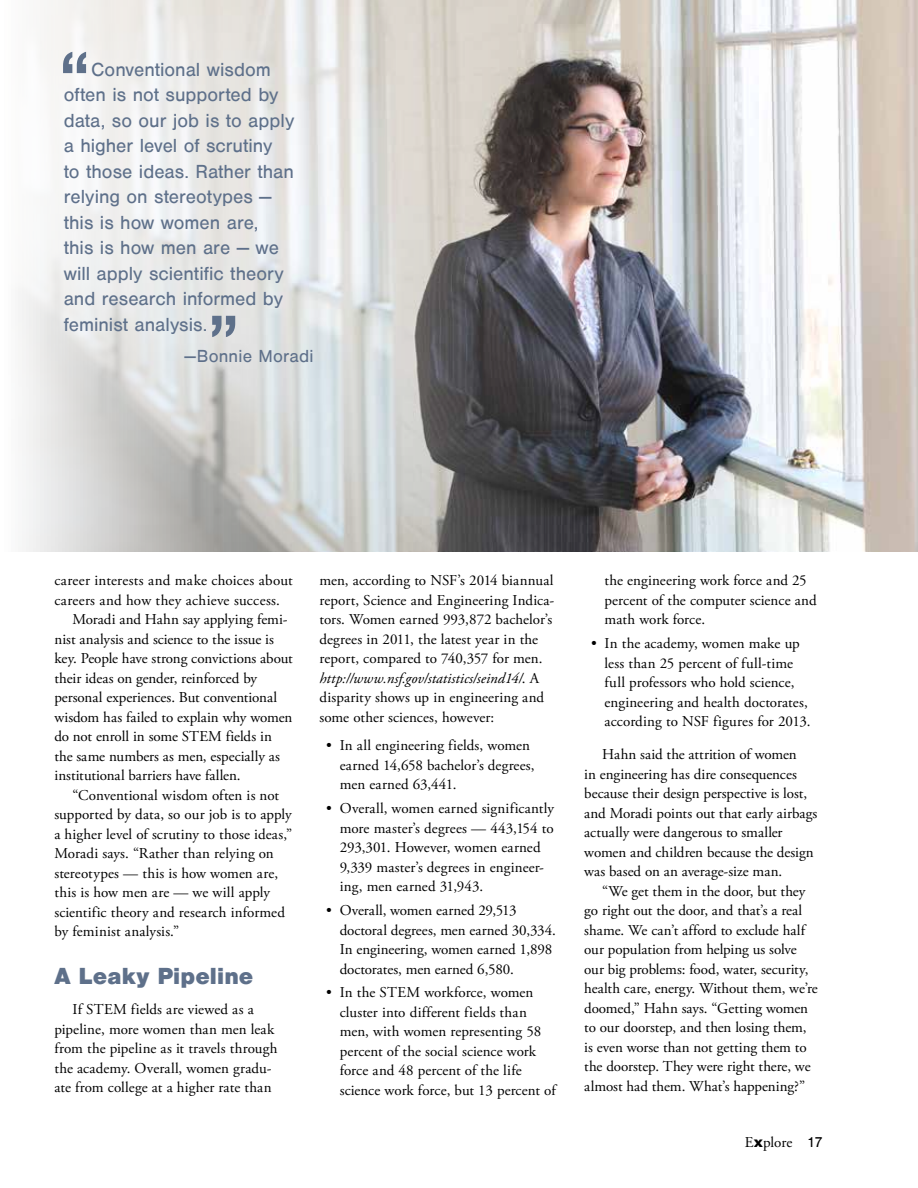
<style>
.page{position:relative;width:918px;height:1188px;background:#fff}
.page>*{position:absolute;margin:0;border:0;box-sizing:border-box;transform-origin:0 0}
.t1{font:90px "Nimbus San";color:#5e708a}
.t2{font:900 24px "Nimbus San";letter-spacing:.005em;color:#5e708a}
.t3{font:19.5px/25.5px "Nimbus San";color:#5e708a}
.t4{font:18px "Nimbus San";letter-spacing:.01em;color:#5e708a}
.t5{font:15px/19.5px "Adobe Garamond Pro";color:#000}
.t6{font:15px "Adobe Garamond Pro";letter-spacing:.02em;color:#000}
.s1{font-style:italic}
.s2{font-family:"Gill Sans";font-weight:700}
.s3{font-family:"Nimbus San"}
</style>
<div class="page">
<img style="left:18px;top:0;width:900px;height:551px">
<h1 class="t1" style="left:57px;top:33px;width:37px">“</h1>
<p class="t3" style="left:64px;top:57px;width:232px;text-indent:27px">Conventional wisdom often is not supported by data, so our job is to apply a higher level of scrutiny<br>to those ideas. Rather than relying on stereotypes — this is how women are,<br>this is how men are — we will apply scientific theory and research informed by feminist analysis.</p>
<p class="t4" style="left:184px;top:346px;width:131px">—Bonnie Moradi</p>
<h1 class="t1" style="left:206px;top:297px;width:37px">”</h1>
<p class="t5" style="left:54px;top:571px;width:240px">career interests and make choices about</p>
<p class="t6" style="left:54px;top:591px;width:227px">careers and how they achieve success.</p>
<p class="t5" style="left:72px;top:610px;width:217px">Moradi and Hahn say applying femi-</p>
<p class="t5" style="left:54px;top:630px;width:221px">nist analysis and science to the issue is</p>
<p class="t5" style="left:54px;top:649px;width:240px">key. People have strong convictions about</p>
<p class="t5" style="left:54px;top:669px;width:204px">their ideas on gender, reinforced by</p>
<p class="t5" style="left:54px;top:688px;width:224px">personal experiences. But conventional</p>
<p class="t5" style="left:54px;top:708px;width:239px">wisdom has failed to explain why women</p>
<p class="t5" style="left:54px;top:727px;width:219px">do not enroll in some STEM fields in</p>
<p class="t5" style="left:54px;top:747px;width:227px">the same numbers as men, especially as</p>
<p class="t5" style="left:54px;top:766px;width:188px">institutional barriers have fallen.</p>
<p class="t5" style="left:72px;top:786px;width:208px">“Conventional wisdom often is not</p>
<p class="t5" style="left:54px;top:805px;width:239px">supported by data, so our job is to apply</p>
<p class="t5" style="left:54px;top:825px;width:239px">a higher level of scrutiny to those ideas,”</p>
<p class="t5" style="left:54px;top:844px;width:221px">Moradi says. “Rather than relying on</p>
<p class="t5" style="left:54px;top:864px;width:225px">stereotypes — this is how women are,</p>
<p class="t5" style="left:54px;top:883px;width:217px">this is how men are — we will apply</p>
<p class="t5" style="left:54px;top:903px;width:232px">scientific theory and research informed</p>
<p class="t5" style="left:54px;top:922px;width:126px">by feminist analysis.”</p>
<h2 class="t2" style="left:54px;top:962px;width:201px">A Leaky Pipeline</h2>
<p class="t5" style="left:54px;top:1000px;width:225px;text-align:center">If STEM fields are viewed as a pipeline, more women than men leak from the pipeline as it travels through the academy. Overall, women gradu&shy;ate from college at a higher rate than</p>
<p class="t5" style="left:320px;top:571px;width:236px">men, according to NSF’s 2014 biannual report, Science and Engineering Indica&shy;tors. Women earned 993,872 bachelor’s degrees in 2011, the latest year in the report, compared to 740,357 for men. <span class="s1">http://www.nsf.gov/statistics/seind14/</span>. A disparity shows up in engineering and some other sciences, however:</p>
<p class="t5" style="left:340px;top:736px;width:196px;text-indent:-14px">• In all engineering fields, women earned 14,658 bachelor’s degrees, men earned 63,441.</p>
<p class="t5" style="left:340px;top:799px;width:216px;text-indent:-14px">• Overall, women earned significantly more master’s degrees — 443,154 to 293,301. However, women earned 9,339 master’s degrees in engineer&shy;ing, men earned 31,943.</p>
<p class="t5" style="left:340px;top:901px;width:218px;text-indent:-14px">• Overall, women earned 29,513 doctoral degrees, men earned 30,334.<br>In engineering, women earned 1,898 doctorates, men earned 6,580.</p>
<p class="t5" style="left:340px;top:983px;width:218px;text-indent:-14px">• In the STEM workforce, women cluster into different fields than men, with women representing 58 percent of the social science work force and 48 percent of the life science work force, but 13 percent of</p>
<p class="t5" style="left:605px;top:571px;width:214px">the engineering work force and 25 percent of the computer science and math work force.</p>
<p class="t5" style="left:605px;top:634px;width:208px;text-indent:-14px">• In the academy, women make up less than 25 percent of full-time full professors who hold science, engineering and health doctorates, according to NSF figures for 2013.</p>
<p class="t5" style="left:584px;top:745px;width:235px;text-indent:18px">Hahn said the attrition of women<br>in engineering has dire consequences because their design perspective is lost, and Moradi points out that early airbags actually were dangerous to smaller women and children because the design was based on an average-size man.</p>
<p class="t5" style="left:584px;top:882px;width:235px;text-indent:18px">“We get them in the door, but they go right out the door, and that’s a real shame. We can’t afford to exclude half our population from helping us solve our big problems: food, water, security, health care, energy. Without them, we’re doomed,” Hahn says. “Getting women to our doorstep, and then losing them, is even worse than not getting them to the doorstep. They were right there, we almost had them. What’s happening?”</p>
<p class="t5" style="left:745px;top:1133px;width:80px">E<span class="s2">x</span>plore <span class="s3">17</span></p>
</div>
